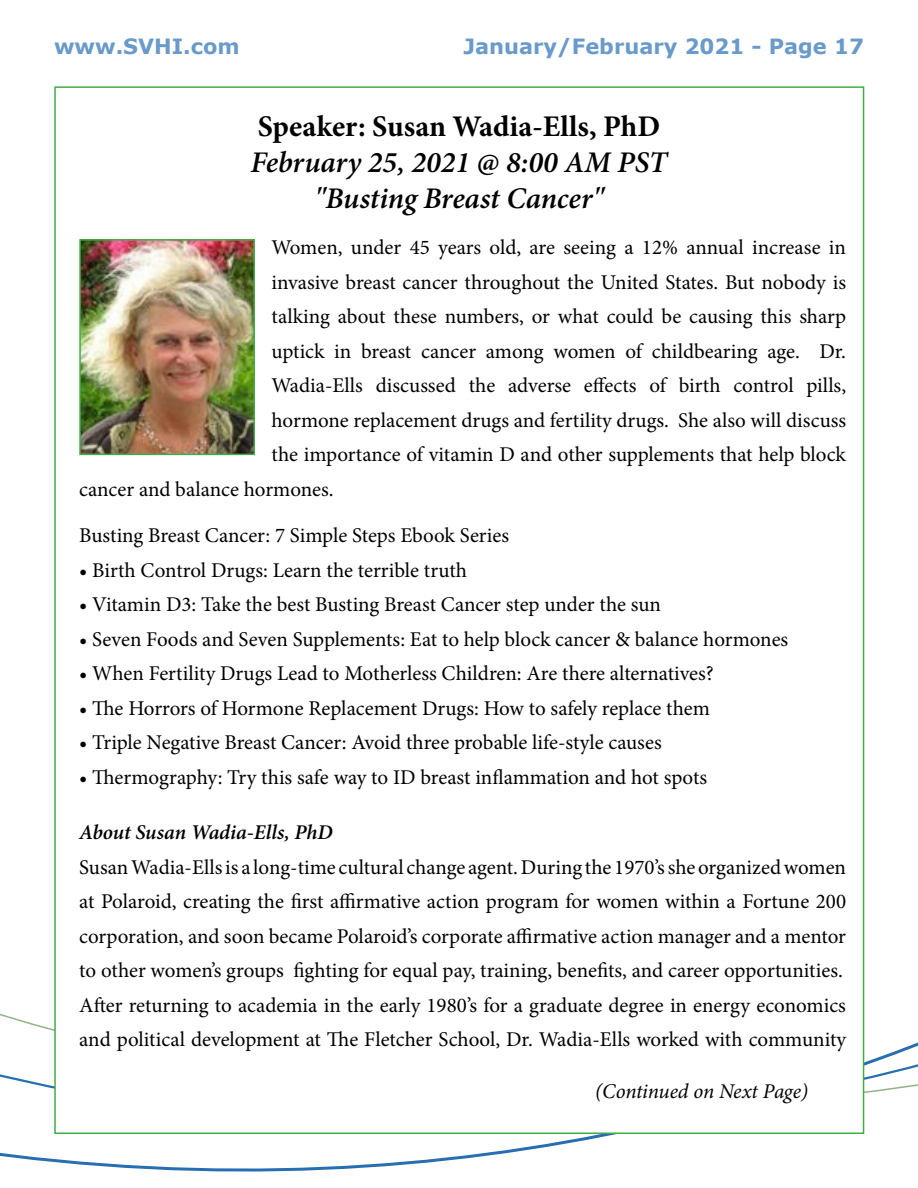
<style>
.page{position:relative;width:918px;height:1188px;background:#fff}
.page>*{position:absolute;margin:0;border:0;box-sizing:border-box;transform-origin:0 0}
.t1{font:italic 600 30px/36px "Minion Pro";letter-spacing:-.005em;color:#000;text-align:center}
.t2{font:700 30px "Minion Pro";color:#000}
.t3{font:21px/34.5px "Minion Pro";color:#000}
.t4{font:700 21px "Verdana";color:#699aca}
.t5{font:italic 600 21px "Minion Pro";letter-spacing:-.005em;color:#000}
.t6{font:italic 21px "Minion Pro";letter-spacing:-.01em;color:#000}
</style>
<div class="page">
<svg style="left:0;top:734px;width:918px;height:438px"></svg>
<div style="left:54px;top:86px;width:810px;height:1048px;background:#fff;border:2px solid #41ad49"></div>
<img style="left:82px;top:242px;width:170px;height:210px">
<div style="left:79px;top:239px;width:176px;height:216px;border:2px solid #41ad49"></div>
<p class="t4" style="left:54px;top:31px;width:187px">www.SVHI.com</p>
<p class="t4" style="left:464px;top:31px;width:402px">January/February 2021 - Page 17</p>
<h1 class="t2" style="left:258px;top:105px;width:404px">Speaker: Susan Wadia-Ells, PhD</h1>
<h1 class="t1" style="left:251px;top:144px;width:418px">February 25, 2021 @ 8:00 AM PST "Busting Breast Cancer"</h1>
<p class="t3" style="left:272px;top:231px;width:576px">Women, under 45 years old, are seeing a 12% annual increase in</p>
<p class="t3" style="left:272px;top:265px;width:576px">invasive breast cancer throughout the United States. But nobody is</p>
<p class="t3" style="left:272px;top:300px;width:576px">talking about these numbers, or what could be causing this sharp</p>
<p class="t3" style="left:272px;top:334px;width:576px">uptick in breast cancer among women of childbearing age. Dr.</p>
<p class="t3" style="left:272px;top:369px;width:576px">Wadia-Ells discussed the adverse effects of birth control pills,</p>
<p class="t3" style="left:272px;top:403px;width:576px">hormone replacement drugs and fertility drugs. She also will discuss</p>
<p class="t3" style="left:272px;top:438px;width:576px">the importance of vitamin D and other supplements that help block</p>
<p class="t3" style="left:79px;top:472px;width:256px">cancer and balance hormones.</p>
<p class="t3" style="left:79px;top:519px;width:431px">Busting Breast Cancer: 7 Simple Steps Ebook Series</p>
<p class="t3" style="left:79px;top:553px;width:389px">• Birth Control Drugs: Learn the terrible truth</p>
<p class="t3" style="left:79px;top:588px;width:583px">• Vitamin D3: Take the best Busting Breast Cancer step under the sun</p>
<p class="t3" style="left:79px;top:622px;width:711px">• Seven Foods and Seven Supplements: Eat to help block cancer &amp; balance hormones</p>
<p class="t3" style="left:79px;top:657px;width:636px">• When Fertility Drugs Lead to Motherless Children: Are there alternatives?</p>
<p class="t3" style="left:79px;top:691px;width:632px">• The Horrors of Hormone Replacement Drugs: How to safely replace them</p>
<p class="t3" style="left:79px;top:726px;width:584px">• Triple Negative Breast Cancer: Avoid three probable life-style causes</p>
<p class="t3" style="left:79px;top:760px;width:629px">• Thermography: Try this safe way to ID breast inflammation and hot spots</p>
<p class="t5" style="left:79px;top:818px;width:255px">About Susan Wadia-Ells, PhD</p>
<p class="t3" style="left:79px;top:850px;width:768px">Susan Wadia-Ells is a long-time cultural change agent. During the 1970’s she organized women at Polaroid, creating the first affirmative action program for women within a Fortune 200 corporation, and soon became Polaroid’s corporate affirmative action manager and a mentor to other women’s groups fighting for equal pay, training, benefits, and career opportunities.<br>After returning to academia in the early 1980’s for a graduate degree in energy economics and political development at The Fletcher School, Dr. Wadia-Ells worked with community</p>
<p class="t6" style="left:595px;top:1077px;width:215px">(Continued on Next Page)</p>
</div>
